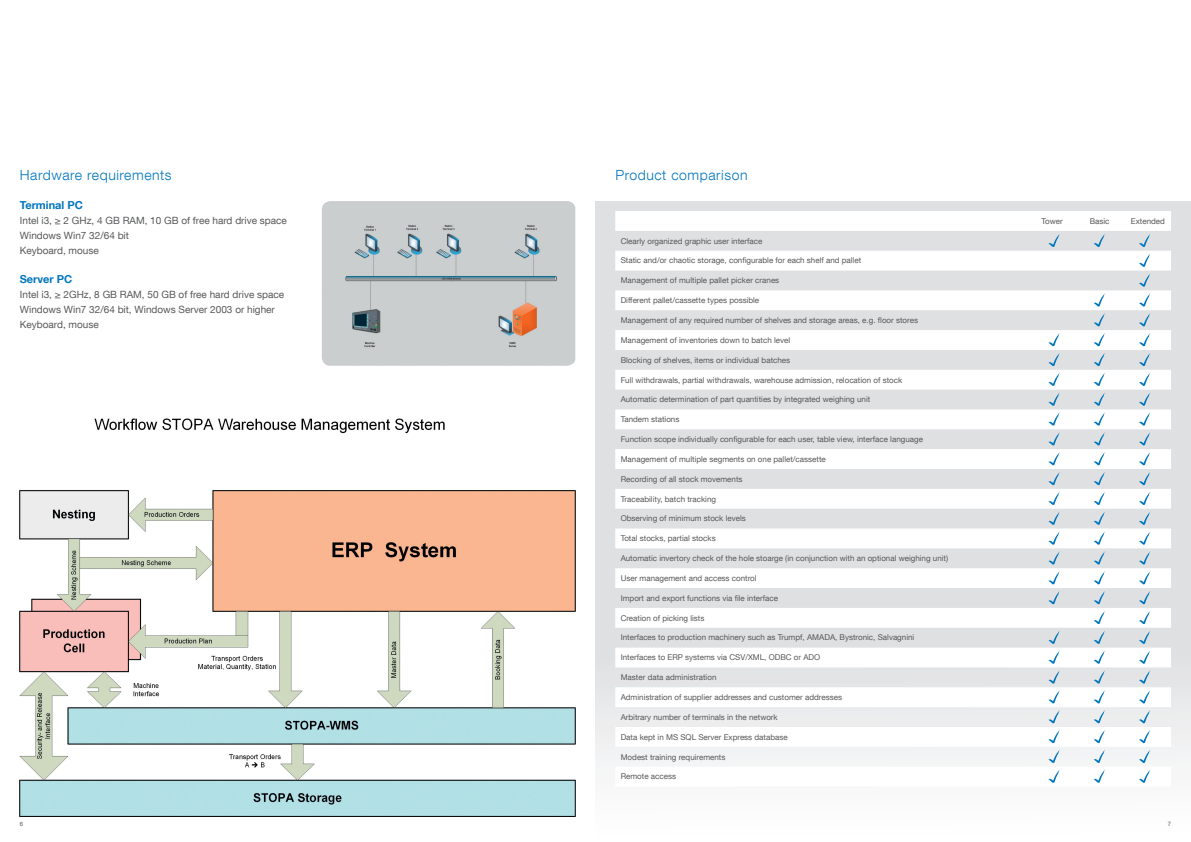
<style>
.page{position:relative;width:1191px;height:842px;background:#fff}
.page>*{position:absolute;margin:0;border:0;box-sizing:border-box;transform-origin:0 0}
.t1{font:300 14px "Helvetica Neue LT Com";letter-spacing:.04em;color:#0076be}
.t2{font:700 11px "Helvetica Neue LT Com";color:#0076be}
.t3{font:10px/14.8px "Helvetica Neue LT Com";color:#57585a}
.t4{font:8px "Helvetica Neue LT Com";color:#57585a}
.t5{font:6px "Helvetica Neue LT Com";color:#57585a}
</style>
<div class="page">
<svg style="left:595px;top:201px;width:596px;height:568px;background:#e0e1e3"></svg>
<svg style="left:615px;top:211px;width:556px;height:559px"></svg>
<svg style="left:1048px;top:234px;width:12px;height:13px"></svg>
<svg style="left:1093px;top:234px;width:12px;height:13px"></svg>
<svg style="left:1138px;top:234px;width:12px;height:13px"></svg>
<svg style="left:1138px;top:254px;width:12px;height:13px"></svg>
<svg style="left:1138px;top:273px;width:12px;height:14px"></svg>
<svg style="left:1093px;top:293px;width:12px;height:14px"></svg>
<svg style="left:1138px;top:293px;width:12px;height:14px"></svg>
<svg style="left:1093px;top:313px;width:12px;height:14px"></svg>
<svg style="left:1138px;top:313px;width:12px;height:14px"></svg>
<svg style="left:1048px;top:333px;width:12px;height:14px"></svg>
<svg style="left:1093px;top:333px;width:12px;height:14px"></svg>
<svg style="left:1138px;top:333px;width:12px;height:14px"></svg>
<svg style="left:1048px;top:353px;width:12px;height:13px"></svg>
<svg style="left:1093px;top:353px;width:12px;height:13px"></svg>
<svg style="left:1138px;top:353px;width:12px;height:13px"></svg>
<svg style="left:1048px;top:373px;width:12px;height:13px"></svg>
<svg style="left:1093px;top:373px;width:12px;height:13px"></svg>
<svg style="left:1138px;top:373px;width:12px;height:13px"></svg>
<svg style="left:1048px;top:392px;width:12px;height:14px"></svg>
<svg style="left:1093px;top:392px;width:12px;height:14px"></svg>
<svg style="left:1138px;top:392px;width:12px;height:14px"></svg>
<svg style="left:1048px;top:412px;width:12px;height:14px"></svg>
<svg style="left:1093px;top:412px;width:12px;height:14px"></svg>
<svg style="left:1138px;top:412px;width:12px;height:14px"></svg>
<svg style="left:1048px;top:432px;width:12px;height:14px"></svg>
<svg style="left:1093px;top:432px;width:12px;height:14px"></svg>
<svg style="left:1138px;top:432px;width:12px;height:14px"></svg>
<svg style="left:1048px;top:452px;width:12px;height:14px"></svg>
<svg style="left:1093px;top:452px;width:12px;height:14px"></svg>
<svg style="left:1138px;top:452px;width:12px;height:14px"></svg>
<svg style="left:1048px;top:472px;width:12px;height:13px"></svg>
<svg style="left:1093px;top:472px;width:12px;height:13px"></svg>
<svg style="left:1138px;top:472px;width:12px;height:13px"></svg>
<svg style="left:1048px;top:492px;width:12px;height:13px"></svg>
<svg style="left:1093px;top:492px;width:12px;height:13px"></svg>
<svg style="left:1138px;top:492px;width:12px;height:13px"></svg>
<svg style="left:1048px;top:512px;width:12px;height:13px"></svg>
<svg style="left:1093px;top:512px;width:12px;height:13px"></svg>
<svg style="left:1138px;top:512px;width:12px;height:13px"></svg>
<svg style="left:1048px;top:531px;width:12px;height:14px"></svg>
<svg style="left:1093px;top:531px;width:12px;height:14px"></svg>
<svg style="left:1138px;top:531px;width:12px;height:14px"></svg>
<svg style="left:1048px;top:551px;width:12px;height:14px"></svg>
<svg style="left:1093px;top:551px;width:12px;height:14px"></svg>
<svg style="left:1138px;top:551px;width:12px;height:14px"></svg>
<svg style="left:1048px;top:571px;width:12px;height:14px"></svg>
<svg style="left:1093px;top:571px;width:12px;height:14px"></svg>
<svg style="left:1138px;top:571px;width:12px;height:14px"></svg>
<svg style="left:1048px;top:591px;width:12px;height:13px"></svg>
<svg style="left:1093px;top:591px;width:12px;height:13px"></svg>
<svg style="left:1138px;top:591px;width:12px;height:13px"></svg>
<svg style="left:1093px;top:611px;width:12px;height:13px"></svg>
<svg style="left:1138px;top:611px;width:12px;height:13px"></svg>
<svg style="left:1048px;top:631px;width:12px;height:13px"></svg>
<svg style="left:1093px;top:631px;width:12px;height:13px"></svg>
<svg style="left:1138px;top:631px;width:12px;height:13px"></svg>
<svg style="left:1048px;top:650px;width:12px;height:14px"></svg>
<svg style="left:1093px;top:650px;width:12px;height:14px"></svg>
<svg style="left:1138px;top:650px;width:12px;height:14px"></svg>
<svg style="left:1048px;top:670px;width:12px;height:14px"></svg>
<svg style="left:1093px;top:670px;width:12px;height:14px"></svg>
<svg style="left:1138px;top:670px;width:12px;height:14px"></svg>
<svg style="left:1048px;top:690px;width:12px;height:14px"></svg>
<svg style="left:1093px;top:690px;width:12px;height:14px"></svg>
<svg style="left:1138px;top:690px;width:12px;height:14px"></svg>
<svg style="left:1048px;top:710px;width:12px;height:14px"></svg>
<svg style="left:1093px;top:710px;width:12px;height:14px"></svg>
<svg style="left:1138px;top:710px;width:12px;height:14px"></svg>
<svg style="left:1048px;top:730px;width:12px;height:13px"></svg>
<svg style="left:1093px;top:730px;width:12px;height:13px"></svg>
<svg style="left:1138px;top:730px;width:12px;height:13px"></svg>
<svg style="left:1048px;top:750px;width:12px;height:13px"></svg>
<svg style="left:1093px;top:750px;width:12px;height:13px"></svg>
<svg style="left:1138px;top:750px;width:12px;height:13px"></svg>
<svg style="left:1048px;top:769px;width:12px;height:14px"></svg>
<svg style="left:1093px;top:769px;width:12px;height:14px"></svg>
<svg style="left:1138px;top:769px;width:12px;height:14px"></svg>
<img style="left:20px;top:418px;width:555px;height:399px">
<img style="left:322px;top:201px;width:253px;height:165px">
<h1 class="t1" style="left:20px;top:166px;width:153px">Hardware requirements</h1>
<h1 class="t1" style="left:615px;top:166px;width:134px">Product comparison</h1>
<h2 class="t2" style="left:20px;top:198px;width:65px">Terminal PC</h2>
<p class="t3" style="left:20px;top:213px;width:269px">Intel i3, ≥ 2 GHz, 4 GB RAM, 10 GB of free hard drive space<br>Windows Win7 32/64 bit<br>Keyboard, mouse</p>
<h2 class="t2" style="left:20px;top:272px;width:54px">Server PC</h2>
<p class="t3" style="left:20px;top:287px;width:266px">Intel i3, ≥ 2GHz, 8 GB RAM, 50 GB of free hard drive space<br>Windows Win7 32/64 bit, Windows Server 2003 or higher<br>Keyboard, mouse</p>
<p class="t4" style="left:620px;top:236px;width:143px">Clearly organized graphic user interface</p>
<p class="t4" style="left:620px;top:256px;width:242px">Static and/or chaotic storage, configurable for each shelf and pallet</p>
<p class="t4" style="left:620px;top:276px;width:160px">Management of multiple pallet picker cranes</p>
<p class="t4" style="left:620px;top:295px;width:140px">Different pallet/cassette types possible</p>
<p class="t4" style="left:620px;top:315px;width:299px">Management of any required number of shelves and storage areas, e.g. floor stores</p>
<p class="t4" style="left:620px;top:335px;width:171px">Management of inventories down to batch level</p>
<p class="t4" style="left:620px;top:355px;width:171px">Blocking of shelves, items or individual batches</p>
<p class="t4" style="left:620px;top:375px;width:283px">Full withdrawals, partial withdrawals, warehouse admission, relocation of stock</p>
<p class="t4" style="left:620px;top:395px;width:251px">Automatic determination of part quantities by integrated weighing unit</p>
<p class="t4" style="left:620px;top:414px;width:60px">Tandem stations</p>
<p class="t4" style="left:620px;top:434px;width:304px">Function scope individually configurable for each user, table view, interface language</p>
<p class="t4" style="left:620px;top:454px;width:207px">Management of multiple segments on one pallet/cassette</p>
<p class="t4" style="left:620px;top:474px;width:123px">Recording of all stock movements</p>
<p class="t4" style="left:620px;top:494px;width:97px">Traceability, batch tracking</p>
<p class="t4" style="left:620px;top:514px;width:127px">Observing of minimum stock levels</p>
<p class="t4" style="left:620px;top:533px;width:96px">Total stocks, partial stocks</p>
<p class="t4" style="left:620px;top:553px;width:329px">Automatic invertory check of the hole stoarge (in conjunction with an optional weighing unit)</p>
<p class="t4" style="left:620px;top:573px;width:137px">User management and access control</p>
<p class="t4" style="left:620px;top:593px;width:159px">Import and export functions via file interface</p>
<p class="t4" style="left:620px;top:613px;width:85px">Creation of picking lists</p>
<p class="t4" style="left:620px;top:633px;width:295px">Interfaces to production machinery such as Trumpf, AMADA, Bystronic, Salvagnini</p>
<p class="t4" style="left:620px;top:652px;width:201px">Interfaces to ERP systems via CSV/XML, ODBC or ADO</p>
<p class="t4" style="left:620px;top:672px;width:97px">Master data administration</p>
<p class="t4" style="left:620px;top:692px;width:223px">Administration of supplier addresses and customer addresses</p>
<p class="t4" style="left:620px;top:712px;width:159px">Arbitrary number of terminals in the network</p>
<p class="t4" style="left:620px;top:732px;width:168px">Data kept in MS SQL Server Express database</p>
<p class="t4" style="left:620px;top:752px;width:106px">Modest training requirements</p>
<p class="t4" style="left:620px;top:772px;width:57px">Remote access</p>
<p class="t5" style="left:20px;top:820px;width:5px">6</p>
<p class="t4" style="left:1041px;top:216px;width:23px">Tower</p>
<p class="t4" style="left:1089px;top:216px;width:21px">Basic</p>
<p class="t4" style="left:1130px;top:216px;width:36px">Extended</p>
<p class="t5" style="left:1167px;top:820px;width:5px">7</p>
</div>
